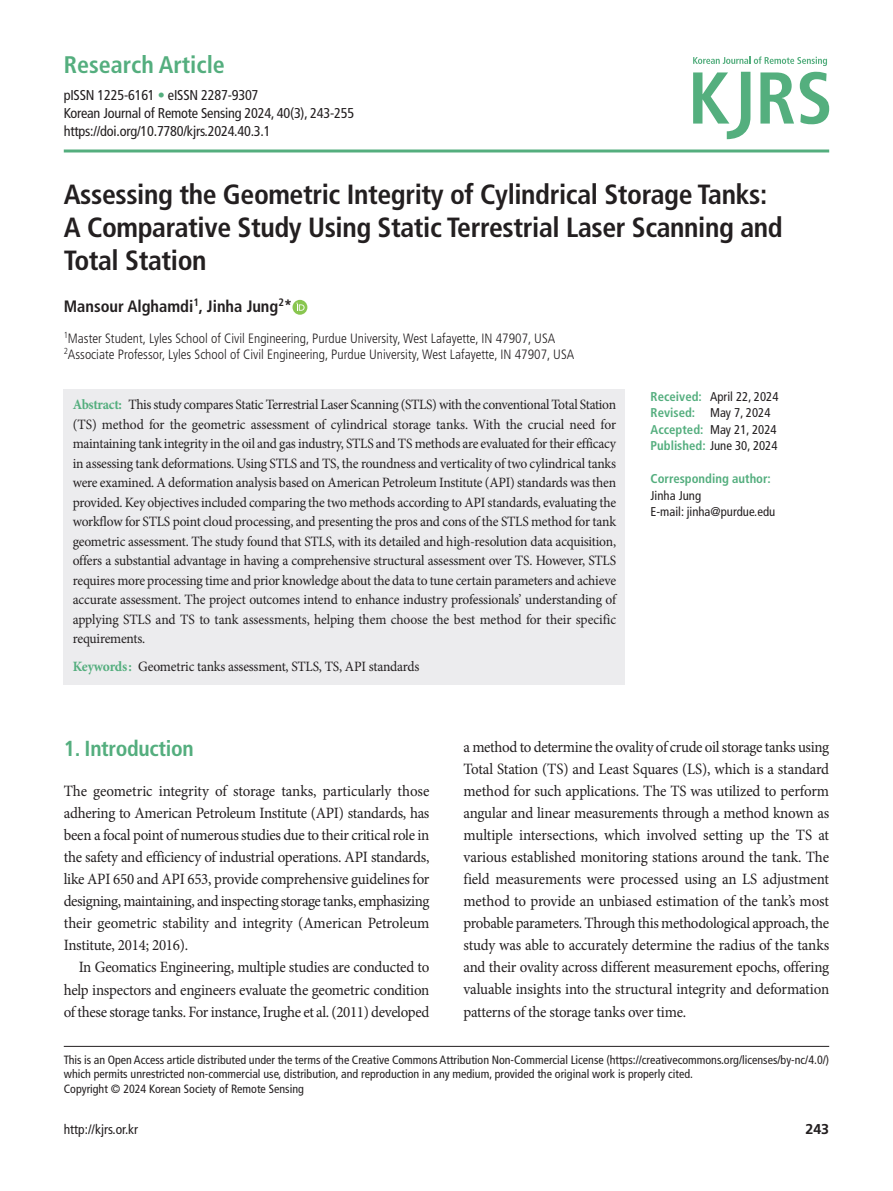
<style>
.page{position:relative;width:893px;height:1191px;background:#fff}
.page>*{position:absolute;margin:0;border:0;box-sizing:border-box;transform-origin:0 0}
.t1{font:700 condensed 27.75px/33.3px "Frutiger LT Std";letter-spacing:-.015em;color:#231f20}
.t2{font:700 condensed 24px "Frutiger LT Std";color:#54ae7e}
.t3{font:700 condensed 21.75px "Frutiger LT Std";letter-spacing:-.015em;color:#54ae7e}
.t4{font:700 condensed 16.5px "Frutiger LT Std";color:#231f20}
.t5{font:15.75px/22px "Minion Pro";letter-spacing:-.02em;color:#231f20;text-align:justify;scale:.95 1}
.t6{font:14.25px/19.5px "Minion Pro";letter-spacing:-.01em;color:#231f20;text-align:justify;scale:.95 1}
.t7{font:condensed 14.25px/18px "Frutiger LT Std";letter-spacing:-.015em;color:#231f20}
.t8{font:700 14.25px "Frutiger LT Std";color:#231f20}
.t9{font:300 condensed 13.5px/16.2px "Frutiger LT Std";color:#231f20}
.t10{font:condensed 13.5px "Frutiger LT Std";color:#231f20}
.t11{font:condensed 12.75px/16.5px "Frutiger LT Std";color:#231f20}
.t12{font:700 condensed 12.75px "Frutiger LT Std";color:#54ae7e}
.t13{font:condensed 12px/14.4px "Frutiger LT Std";color:#231f20}
.s1{color:#54ae7e}
.s2{font-weight:700;color:#54ae7e}
</style>
<div class="page">
<hr style="left:64px;top:1046px;width:765px;height:1px;background:#231f20">
<svg style="left:296px;top:300px;width:11px;height:15px"></svg>
<div style="left:292px;top:300px;width:15px;height:15px;background:#89c650;border-radius:50%"></div>
<svg style="left:296px;top:302px;width:9px;height:9px"></svg>
<hr style="left:64px;top:149px;width:765px;height:3px;background:#54ae7e">
<svg style="left:693px;top:56px;width:134px;height:10px"></svg>
<svg style="left:760px;top:72px;width:34px;height:52px"></svg>
<svg style="left:800px;top:72px;width:29px;height:52px"></svg>
<svg style="left:693px;top:72px;width:57px;height:67px"></svg>
<div style="left:64px;top:389px;width:561px;height:296px;background:#ececee"></div>
<h2 class="t2" style="left:64px;top:55px;width:163px">Research Article</h2>
<p class="t7" style="left:64px;top:87px;width:292px">pISSN 1225-6161 <span class="s1">•</span> eISSN 2287-9307<br>Korean Journal of Remote Sensing 2024, 40(3), 243-255 https://doi.org/10.7780/kjrs.2024.40.3.1</p>
<h1 class="t1" style="left:64px;top:180px;width:720px">Assessing the Geometric Integrity of Cylindrical Storage Tanks:<br>A Comparative Study Using Static Terrestrial Laser Scanning and<br>Total Station</h1>
<p class="t4" style="left:64px;top:300px;width:230px">Mansour Alghamdi<sup>1</sup>, Jinha Jung<sup>2</sup>*</p>
<p class="t9" style="left:64px;top:331px;width:512px"><sup>1</sup>Master Student, Lyles School of Civil Engineering, Purdue University, West Lafayette, IN 47907, USA<br><sup>2</sup>Associate Professor, Lyles School of Civil Engineering, Purdue University, West Lafayette, IN 47907, USA</p>
<p class="t6" style="left:73px;top:396px;width:573px"><span class="s2">Abstract:</span> This study compares Static Terrestrial Laser Scanning (STLS) with the conventional Total Station (TS) method for the geometric assessment of cylindrical storage tanks. With the crucial need for maintaining tank integrity in the oil and gas industry, STLS and TS methods are evaluated for their efficacy in assessing tank deformations. Using STLS and TS, the roundness and verticality of two cylindrical tanks were examined. A deformation analysis based on American Petroleum Institute (API) standards was then provided. Key objectives included comparing the two methods according to API standards, evaluating the workflow for STLS point cloud processing, and presenting the pros and cons of the STLS method for tank geometric assessment. The study found that STLS, with its detailed and high-resolution data acquisition, offers a substantial advantage in having a comprehensive structural assessment over TS. However, STLS requires more processing time and prior knowledge about the data to tune certain parameters and achieve accurate assessment. The project outcomes intend to enhance industry professionals’ understanding of applying STLS and TS to tank assessments, helping them choose the best method for their specific requirements.</p>
<p class="t6" style="left:73px;top:658px;width:366px"><span class="s2">Keywords:</span> Geometric tanks assessment, STLS, TS, API standards</p>
<p class="t11" style="left:651px;top:389px;width:129px"><span class="s2">Received:</span> April 22, 2024<br><span class="s2">Revised:</span> May 7, 2024<br><span class="s2">Accepted:</span> May 21, 2024<br><span class="s2">Published:</span> June 30, 2024</p>
<p class="t12" style="left:651px;top:474px;width:122px">Corresponding author:</p>
<p class="t11" style="left:651px;top:488px;width:126px">Jinha Jung<br>E-mail: jinha@purdue.edu</p>
<h3 class="t3" style="left:64px;top:740px;width:131px">1. Introduction</h3>
<p class="t5" style="left:64px;top:781px;width:386px">The geometric integrity of storage tanks, particularly those adhering to American Petroleum Institute (API) standards, has been a focal point of numerous studies due to their critical role in the safety and efficiency of industrial operations. API standards, like API 650 and API 653, provide comprehensive guidelines for designing, maintaining, and inspecting storage tanks, emphasizing their geometric stability and integrity (American Petroleum Institute, 2014; 2016).</p>
<p class="t5" style="left:64px;top:957px;width:386px;text-indent:15px">In Geomatics Engineering, multiple studies are conducted to help inspectors and engineers evaluate the geometric condition of these storage tanks. For instance, Irughe et al. (2011) developed</p>
<p class="t5" style="left:463px;top:737px;width:386px">a method to determine the ovality of crude oil storage tanks using Total Station (TS) and Least Squares (LS), which is a standard method for such applications. The TS was utilized to perform angular and linear measurements through a method known as multiple intersections, which involved setting up the TS at various established monitoring stations around the tank. The field measurements were processed using an LS adjustment method to provide an unbiased estimation of the tank’s most probable parameters. Through this methodological approach, the study was able to accurately determine the radius of the tanks and their ovality across different measurement epochs, offering valuable insights into the structural integrity and deformation patterns of the storage tanks over time.</p>
<p class="t13" style="left:64px;top:1053px;width:767px">This is an Open Access article distributed under the terms of the Creative Commons Attribution Non-Commercial License (https://creativecommons.org/licenses/by-nc/4.0/) which permits unrestricted non-commercial use, distribution, and reproduction in any medium, provided the original work is properly cited.<br>Copyright © 2024 Korean Society of Remote Sensing</p>
<p class="t10" style="left:64px;top:1123px;width:76px">http://kjrs.or.kr</p>
<p class="t8" style="left:805px;top:1123px;width:25px">243</p>
</div>
